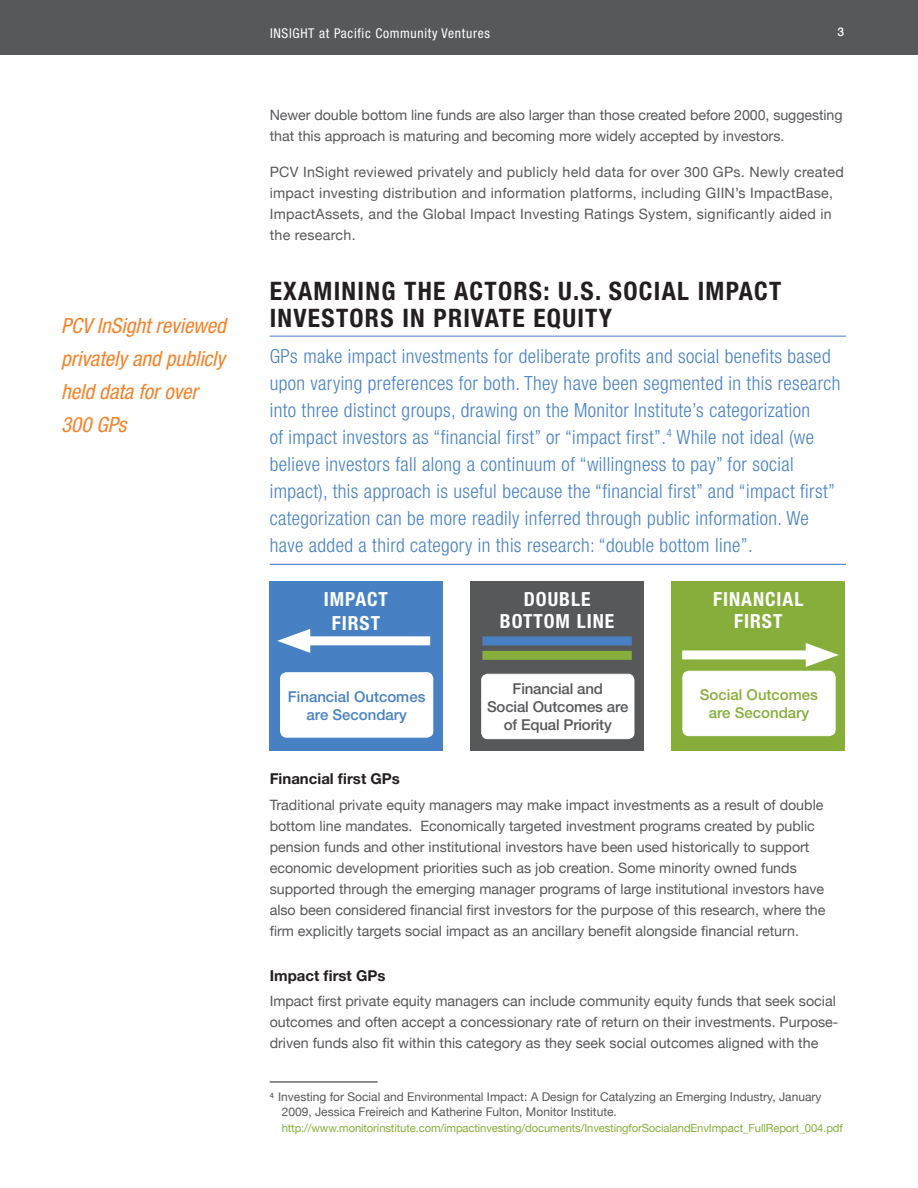
<style>
.page{position:relative;width:918px;height:1188px;background:#fff}
.page>*{position:absolute;margin:0;border:0;box-sizing:border-box;transform-origin:0 0}
.Head2{font:700 condensed 25.5px/27px "Helvetica Neue";letter-spacing:.05em;color:#231f20}
.sidebar_highlihgted{font:italic condensed 21px/33px "Helvetica Neue";color:#f58229}
.intro_paragraph{font:300 condensed 19.5px/27px "Helvetica Neue";letter-spacing:.02em;color:#4881c3}
.Head2-2{font:700 condensed 19.5px/22.5px "Helvetica Neue";letter-spacing:.05em;color:#fff;text-align:center}
.t1{font:500 15px/18px "Helvetica Neue";letter-spacing:-.01em;color:#57585a;text-align:center}
.Subheads{font:700 15px "Helvetica Neue";color:#231f20}
.t2{font:500 15px/18px "Helvetica Neue";color:#4881c3;text-align:center}
.t3{font:500 15px/18px "Helvetica Neue";color:#87ae3b;text-align:center}
.t4{font:14.25px/21px "Helvetica Neue";color:#57585a}
.t5{font:14.25px/21px "Helvetica Neue";letter-spacing:.02em;color:#57585a}
.t6{font:condensed 13.5px "Helvetica Neue";letter-spacing:.05em;color:#fff}
.Footnote_text{font:12px/15.8px "Helvetica Neue";color:#57585a}
.t7{font:500 12px "Helvetica Neue";color:#fff}
.Footnote_text-2{font:11.25px "Helvetica Neue";letter-spacing:-.01em;color:#87ae3b}
</style>
<div class="page">
<div style="left:0;top:0;width:918px;height:55px;background:#57585a"></div>
<hr style="left:270px;top:336px;width:576px;height:1px;background:#4881c3">
<hr style="left:270px;top:564px;width:576px;height:1px;background:#4881c3">
<hr style="left:270px;top:1082px;width:108px;height:1px;background:#231f20">
<div style="left:269px;top:581px;width:174px;height:170px;background:#4881c3"></div>
<div style="left:281px;top:673px;width:152px;height:64px;background:#fff;border-radius:6px"></div>
<div style="left:280px;top:672px;width:153px;height:66px;border:1px solid #fff;border-radius:6px"></div>
<div style="left:470px;top:581px;width:174px;height:170px;background:#57585a"></div>
<div style="left:482px;top:674px;width:152px;height:65px;background:#fff;border-radius:6px"></div>
<div style="left:481px;top:674px;width:153px;height:65px;border:1px solid #fff;border-radius:6px"></div>
<div style="left:671px;top:581px;width:174px;height:170px;background:#87ae3b"></div>
<div style="left:683px;top:671px;width:152px;height:65px;background:#fff;border-radius:6px"></div>
<div style="left:682px;top:671px;width:154px;height:65px;border:1px solid #fff;border-radius:6px"></div>
<div style="left:296px;top:636px;width:134px;height:9px;background:#fff"></div>
<svg style="left:277px;top:629px;width:33px;height:24px"></svg>
<div style="left:682px;top:650px;width:138px;height:9px;background:#fff"></div>
<svg style="left:806px;top:643px;width:33px;height:24px"></svg>
<div style="left:482px;top:636px;width:150px;height:9px;background:#4881c3"></div>
<div style="left:482px;top:651px;width:150px;height:9px;background:#87ae3b"></div>
<p class="sidebar_highlihgted" style="left:61px;top:309px;width:166px">PCV InSight reviewed privately and publicly held data for over<br>300 GPs</p>
<p class="t6" style="left:270px;top:25px;width:221px">INSIGHT at Pacific Community Ventures</p>
<p class="t7" style="left:838px;top:25px;width:8px">3</p>
<p class="t4" style="left:270px;top:104px;width:574px">Newer double bottom line funds are also larger than those created before 2000, suggesting that this approach is maturing and becoming more widely accepted by investors.</p>
<p class="t5" style="left:270px;top:161px;width:576px">PCV InSight reviewed privately and publicly held data for over 300 GPs. Newly created impact investing distribution and information platforms, including GIIN’s ImpactBase, ImpactAssets, and the Global Impact Investing Ratings System, significantly aided in the research.</p>
<p class="Head2" style="left:270px;top:277px;width:513px">EXAMINING THE ACTORS: U.S. SOCIAL IMPACT<br>INVESTORS IN PRIVATE EQUITY</p>
<p class="intro_paragraph" style="left:270px;top:342px;width:572px">GPs make impact investments for deliberate profits and social benefits based upon varying preferences for both. They have been segmented in this research into three distinct groups, drawing on the Monitor Institute’s categorization<br>of impact investors as “financial first” or “impact first”.<sup>4</sup> While not ideal (we believe investors fall along a continuum of “willingness to pay” for social impact), this approach is useful because the “financial first” and “impact first” categorization can be more readily inferred through public information. We have added a third category in this research: “double bottom line”.</p>
<p class="Head2-2" style="left:324px;top:586px;width:66px;line-height:24px">IMPACT<br>FIRST</p>
<p class="t2" style="left:288px;top:687px;width:139px">Financial Outcomes are Secondary</p>
<p class="Head2-2" style="left:500px;top:587px;width:116px">DOUBLE<br>BOTTOM LINE</p>
<p class="t1" style="left:487px;top:680px;width:143px">Financial and<br>Social Outcomes are of Equal Priority</p>
<p class="Head2-2" style="left:713px;top:587px;width:92px">FINANCIAL<br>FIRST</p>
<p class="t3" style="left:700px;top:686px;width:120px">Social Outcomes are Secondary</p>
<p class="Subheads" style="left:270px;top:770px;width:132px">Financial first GPs</p>
<p class="t4" style="left:270px;top:794px;width:557px">Traditional private equity managers may make impact investments as a result of double bottom line mandates. Economically targeted investment programs created by public pension funds and other institutional investors have been used historically to support economic development priorities such as job creation. Some minority owned funds supported through the emerging manager programs of large institutional investors have also been considered financial first investors for the purpose of this research, where the firm explicitly targets social impact as an ancillary benefit alongside financial return.</p>
<p class="Subheads" style="left:270px;top:966px;width:117px">Impact first GPs</p>
<p class="t4" style="left:270px;top:991px;width:570px">Impact first private equity managers can include community equity funds that seek social outcomes and often accept a concessionary rate of return on their investments. Purpose&shy;driven funds also fit within this category as they seek social outcomes aligned with the</p>
<p class="Footnote_text" style="left:282px;top:1088px;width:541px;text-indent:-12px"><sup>4</sup> Investing for Social and Environmental Impact: A Design for Catalyzing an Emerging Industry, January<br>2009, Jessica Freireich and Katherine Fulton, Monitor Institute.</p>
<p class="Footnote_text-2" style="left:282px;top:1121px;width:563px">http://www.monitorinstitute.com/impactinvesting/documents/InvestingforSocialandEnvImpact_FullReport_004.pdf</p>
</div>
